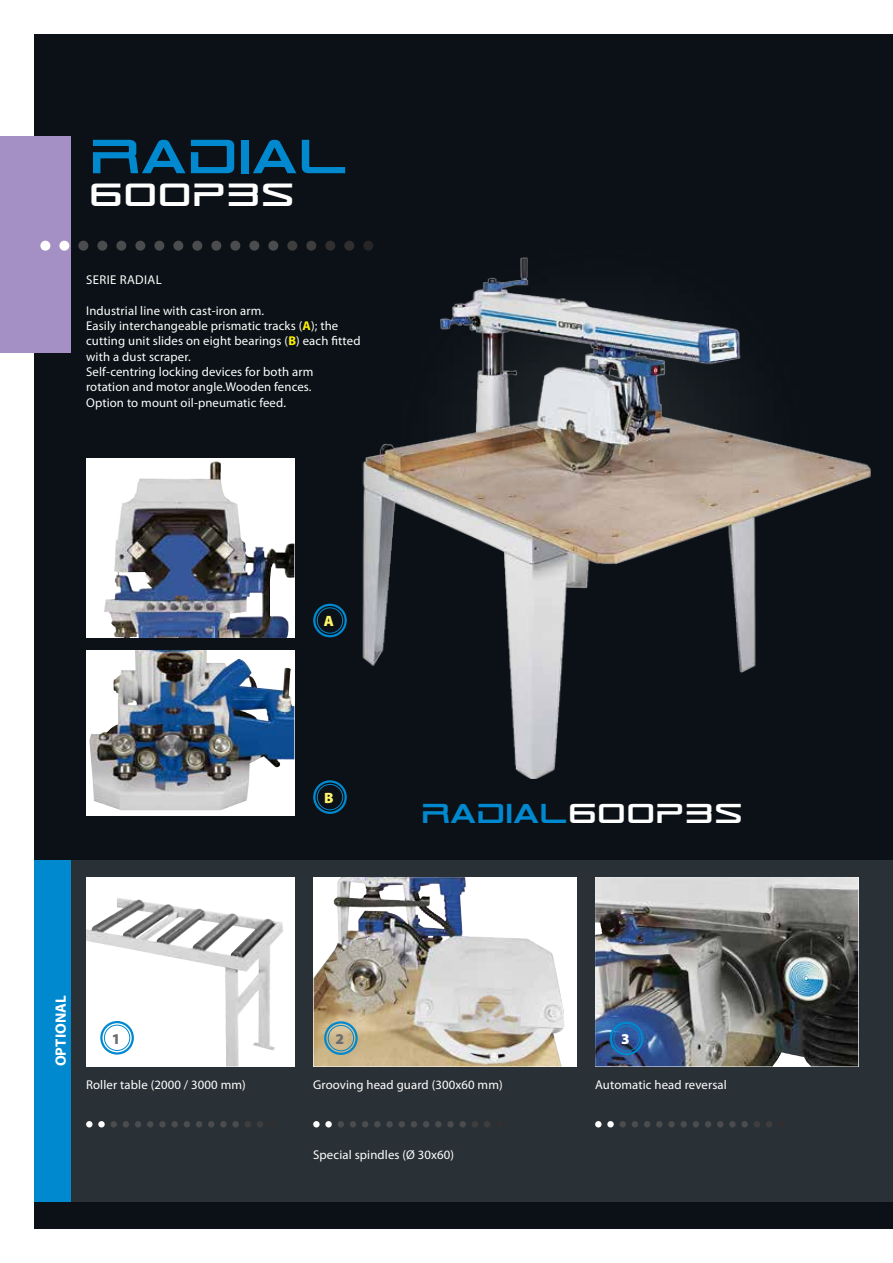
<style>
.page{position:relative;width:893px;height:1263px;background:#fff}
.page>*{position:absolute;margin:0;border:0;box-sizing:border-box;transform-origin:0 0}
.t1{font:63.45px "TR 909";letter-spacing:.01em;color:#0089cf}
.t2{font:42.3px "TR 909";letter-spacing:.01em;color:#fff}
.t3{font:36px "TR 909";letter-spacing:.01em;color:#0089cf}
.t4{font:700 15px "Myriad Pro";letter-spacing:.01em;color:#fff}
.t5{font:900 15px "Myriad Pro";color:#6c6d70}
.t6{font:900 15px "Myriad Pro";color:#fff46d}
.t7{font:900 15px "Myriad Pro";color:#fff}
.t8{font:12.75px/15.3px "Myriad Pro";letter-spacing:.01em;color:#fff}
.t9{font:12.75px "Myriad Pro";letter-spacing:.03em;color:#fff}
.s1{font-weight:700;color:#fff101}
.s2{color:#fff}
</style>
<div class="page">
<div style="left:34px;top:34px;width:859px;height:1195px;background:#0b1116"></div>
<div style="left:0;top:136px;width:70px;height:217px;background:#a490c4"></div>
<div style="left:40px;top:241px;width:10px;height:10px;background:#fff;border-radius:50%"></div>
<div style="left:268px;top:241px;width:10px;height:10px;background:#4b4c4d;border-radius:50%"></div>
<div style="left:154px;top:241px;width:10px;height:10px;background:#4b4c4d;border-radius:50%"></div>
<div style="left:97px;top:241px;width:10px;height:10px;background:#4b4c4d;border-radius:50%"></div>
<div style="left:325px;top:241px;width:10px;height:10px;background:#312f30;border-radius:50%"></div>
<div style="left:211px;top:241px;width:10px;height:10px;background:#4b4c4d;border-radius:50%"></div>
<div style="left:59px;top:241px;width:10px;height:10px;background:#fff;border-radius:50%"></div>
<div style="left:287px;top:241px;width:10px;height:10px;background:#3e3e3f;border-radius:50%"></div>
<div style="left:173px;top:241px;width:10px;height:10px;background:#4b4c4d;border-radius:50%"></div>
<div style="left:116px;top:241px;width:10px;height:10px;background:#4b4c4d;border-radius:50%"></div>
<div style="left:344px;top:241px;width:10px;height:10px;background:#312f30;border-radius:50%"></div>
<div style="left:230px;top:241px;width:10px;height:10px;background:#4b4c4d;border-radius:50%"></div>
<div style="left:78px;top:241px;width:10px;height:10px;background:#4b4c4d;border-radius:50%"></div>
<div style="left:306px;top:241px;width:10px;height:10px;background:#3e3e3f;border-radius:50%"></div>
<div style="left:192px;top:241px;width:10px;height:10px;background:#4b4c4d;border-radius:50%"></div>
<div style="left:135px;top:241px;width:10px;height:10px;background:#4b4c4d;border-radius:50%"></div>
<div style="left:363px;top:241px;width:10px;height:10px;background:#282526;border-radius:50%"></div>
<div style="left:249px;top:241px;width:10px;height:10px;background:#4b4c4d;border-radius:50%"></div>
<img style="left:362px;top:257px;width:508px;height:522px">
<div style="left:34px;top:861px;width:859px;height:341px;background:#2a3136"></div>
<svg style="left:86px;top:877px;width:208px;height:189px;background:#f1f1f1"></svg>
<img style="left:86px;top:897px;width:157px;height:169px">
<div style="left:313px;top:877px;width:263px;height:189px;background:#fff"></div>
<img style="left:314px;top:877px;width:250px;height:189px">
<img style="left:595px;top:877px;width:263px;height:189px">
<div style="left:595px;top:1121px;width:7px;height:6px;background:#fff;border-radius:50%"></div>
<div style="left:741px;top:1121px;width:7px;height:6px;background:#4b4c4d;border-radius:50%"></div>
<div style="left:668px;top:1121px;width:7px;height:6px;background:#4b4c4d;border-radius:50%"></div>
<svg style="left:632px;top:1121px;width:6px;height:6px"></svg>
<svg style="left:705px;top:1121px;width:6px;height:6px"></svg>
<div style="left:607px;top:1121px;width:7px;height:6px;background:#fff;border-radius:50%"></div>
<svg style="left:754px;top:1121px;width:6px;height:6px"></svg>
<div style="left:680px;top:1121px;width:7px;height:6px;background:#4b4c4d;border-radius:50%"></div>
<svg style="left:644px;top:1121px;width:6px;height:6px"></svg>
<svg style="left:717px;top:1121px;width:6px;height:6px"></svg>
<div style="left:619px;top:1121px;width:7px;height:6px;background:#4b4c4d;border-radius:50%"></div>
<svg style="left:766px;top:1121px;width:6px;height:6px"></svg>
<svg style="left:693px;top:1121px;width:6px;height:6px"></svg>
<svg style="left:656px;top:1121px;width:6px;height:6px"></svg>
<div style="left:729px;top:1121px;width:7px;height:6px;background:#4b4c4d;border-radius:50%"></div>
<div style="left:313px;top:1121px;width:7px;height:6px;background:#fff;border-radius:50%"></div>
<div style="left:459px;top:1121px;width:7px;height:6px;background:#4b4c4d;border-radius:50%"></div>
<div style="left:386px;top:1121px;width:7px;height:6px;background:#4b4c4d;border-radius:50%"></div>
<svg style="left:350px;top:1121px;width:6px;height:6px"></svg>
<svg style="left:423px;top:1121px;width:6px;height:6px"></svg>
<div style="left:325px;top:1121px;width:7px;height:6px;background:#fff;border-radius:50%"></div>
<svg style="left:472px;top:1121px;width:6px;height:6px"></svg>
<svg style="left:399px;top:1121px;width:6px;height:6px"></svg>
<svg style="left:362px;top:1121px;width:6px;height:6px"></svg>
<div style="left:435px;top:1121px;width:7px;height:6px;background:#4b4c4d;border-radius:50%"></div>
<svg style="left:338px;top:1121px;width:6px;height:6px"></svg>
<svg style="left:484px;top:1121px;width:6px;height:6px"></svg>
<svg style="left:411px;top:1121px;width:6px;height:6px"></svg>
<div style="left:374px;top:1121px;width:7px;height:6px;background:#4b4c4d;border-radius:50%"></div>
<div style="left:447px;top:1121px;width:7px;height:6px;background:#4b4c4d;border-radius:50%"></div>
<div style="left:86px;top:1121px;width:7px;height:6px;background:#fff;border-radius:50%"></div>
<div style="left:232px;top:1121px;width:7px;height:6px;background:#4b4c4d;border-radius:50%"></div>
<div style="left:159px;top:1121px;width:7px;height:6px;background:#4b4c4d;border-radius:50%"></div>
<svg style="left:123px;top:1121px;width:6px;height:6px"></svg>
<svg style="left:196px;top:1121px;width:6px;height:6px"></svg>
<div style="left:98px;top:1121px;width:7px;height:6px;background:#fff;border-radius:50%"></div>
<svg style="left:245px;top:1121px;width:6px;height:6px"></svg>
<div style="left:171px;top:1121px;width:7px;height:6px;background:#4b4c4d;border-radius:50%"></div>
<svg style="left:135px;top:1121px;width:6px;height:6px"></svg>
<svg style="left:208px;top:1121px;width:6px;height:6px"></svg>
<div style="left:110px;top:1121px;width:7px;height:6px;background:#4b4c4d;border-radius:50%"></div>
<svg style="left:257px;top:1121px;width:6px;height:6px"></svg>
<svg style="left:184px;top:1121px;width:6px;height:6px"></svg>
<svg style="left:147px;top:1121px;width:6px;height:6px"></svg>
<div style="left:220px;top:1121px;width:7px;height:6px;background:#4b4c4d;border-radius:50%"></div>
<div style="left:34px;top:861px;width:36px;height:341px;background:#0089cf"></div>
<div style="left:100px;top:1021px;width:34px;height:33px;border:2px solid #0089cf;border-radius:50%"></div>
<div style="left:104px;top:1025px;width:26px;height:26px;border:1px solid #0089cf;border-radius:50%"></div>
<div style="left:324px;top:1021px;width:34px;height:34px;border:2px solid #0089cf;border-radius:50%"></div>
<div style="left:328px;top:1025px;width:26px;height:26px;border:1px solid #0089cf;border-radius:50%"></div>
<div style="left:610px;top:1022px;width:33px;height:33px;border:2px solid #0089cf;border-radius:50%"></div>
<div style="left:614px;top:1025px;width:26px;height:26px;border:1px solid #0089cf;border-radius:50%"></div>
<div style="left:86px;top:458px;width:208px;height:180px;background:#fff"></div>
<img style="left:104px;top:462px;width:190px;height:176px">
<div style="left:86px;top:650px;width:208px;height:165px;background:#fff"></div>
<img style="left:89px;top:650px;width:205px;height:160px">
<div style="left:313px;top:604px;width:34px;height:33px;border:2px solid #0089cf;border-radius:50%"></div>
<div style="left:317px;top:607px;width:26px;height:26px;border:1px solid #0089cf;border-radius:50%"></div>
<div style="left:313px;top:780px;width:34px;height:34px;border:2px solid #0089cf;border-radius:50%"></div>
<div style="left:317px;top:784px;width:26px;height:26px;border:1px solid #0089cf;border-radius:50%"></div>
<h1 class="t1" style="left:89px;top:114px;width:260px">RADIAL</h1>
<h2 class="t2" style="left:89px;top:167px;width:207px">600P3S</h2>
<p class="t9" style="left:86px;top:272px;width:77px">SERIE RADIAL</p>
<p class="t8" style="left:86px;top:303px;width:276px">Industrial line with cast-iron arm.<br>Easily interchangeable prismatic tracks (<span class="s1">A</span>); the cutting unit slides on eight bearings (<span class="s1">B</span>) each fitted with a dust scraper.<br>Self-centring locking devices for both arm<br>rotation and motor angle.Wooden fences.<br>Option to mount oil-pneumatic feed.</p>
<p class="t6" style="left:324px;top:611px;width:12px">A</p>
<p class="t6" style="left:324px;top:788px;width:11px">B</p>
<h3 class="t3" style="left:421px;top:789px;width:323px">RADIAL<span class="s2">600P3S</span></h3>
<p class="t4" style="left:51px;top:1066px;width:73px;rotate:-90deg">OPTIONAL</p>
<p class="t5" style="left:112px;top:1028px;width:10px">1</p>
<p class="t5" style="left:336px;top:1029px;width:10px">2</p>
<p class="t7" style="left:621px;top:1029px;width:10px">3</p>
<p class="t8" style="left:86px;top:1077px;width:161px">Roller table (2000 / 3000 mm)</p>
<p class="t8" style="left:313px;top:1077px;width:191px">Grooving head guard (300x60 mm)</p>
<p class="t8" style="left:595px;top:1077px;width:133px">Automatic head reversal</p>
<p class="t8" style="left:313px;top:1147px;width:143px">Special spindles (Ø 30x60)</p>
</div>
